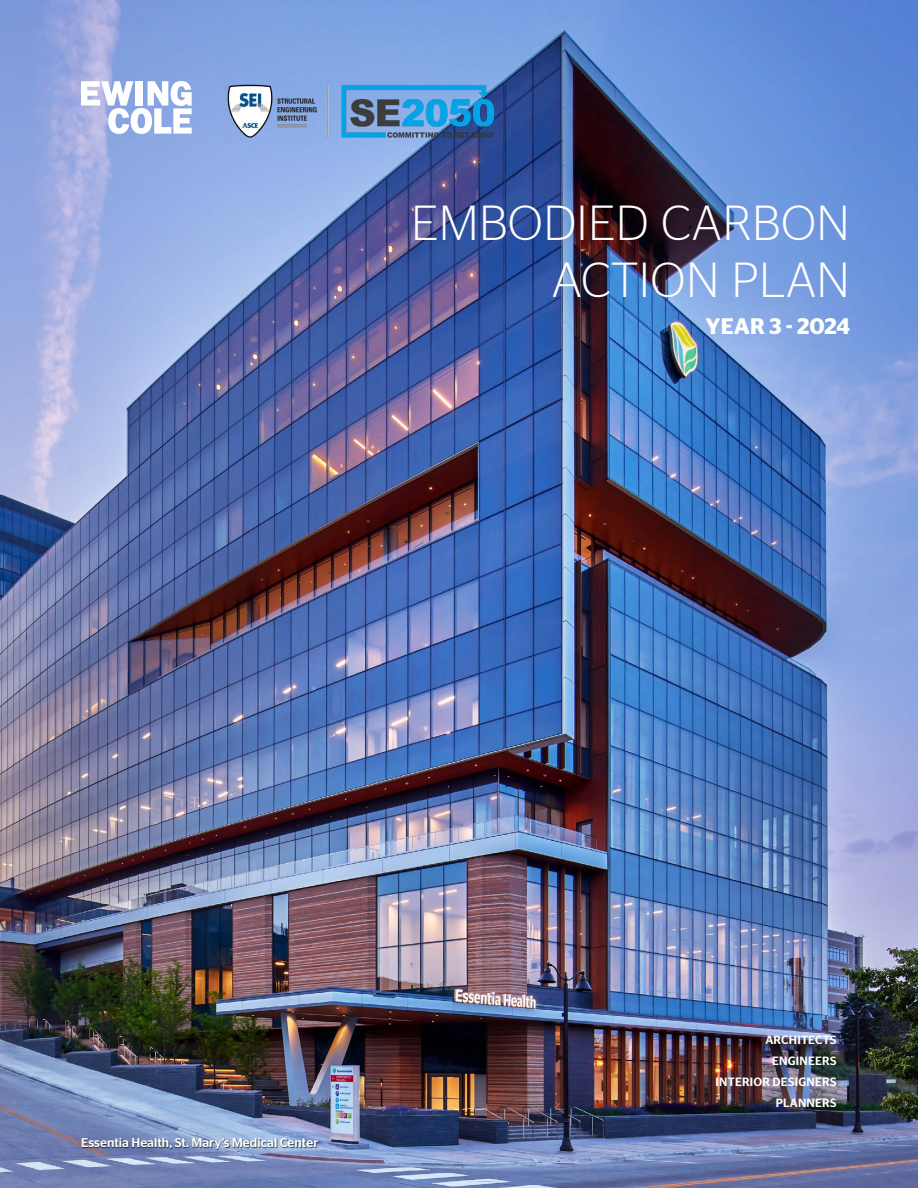
<style>
.page{position:relative;width:918px;height:1188px;background:#fff}
.page>*{position:absolute;margin:0;border:0;box-sizing:border-box;transform-origin:0 0}
.t1{font:300 49.2px/57px "Stag Sans";letter-spacing:.01em;color:#fff;text-align:right}
.t2{font:600 22.5px "Stag Sans";letter-spacing:.01em;color:#fff}
.t3{font:500 12.75px "Stag Sans";color:#fff}
.t4{font:500 12px/21px "Stag Sans";letter-spacing:.02em;color:#fff;text-align:right}
</style>
<div class="page">
<img style="left:0;top:0;width:918px;height:1188px">
<svg style="left:81px;top:81px;width:111px;height:53px"></svg>
<img style="left:225px;top:81px;width:275px;height:62px">
<div style="left:82px;top:1137px;width:238px;height:13px;background:#000;opacity:.75"></div>
<h1 class="t1" style="left:411px;top:194px;width:440px">EMBODIED CARBON<br>ACTION PLAN</h1>
<h2 class="t2" style="left:706px;top:314px;width:146px">YEAR 3 - 2024</h2>
<p class="t3" style="left:81px;top:1135px;width:239px">Essentia Health, St. Mary’s Medical Center</p>
<p class="t4" style="left:716px;top:1029px;width:122px">ARCHITECTS<br>ENGINEERS<br>INTERIOR DESIGNERS<br>PLANNERS</p>
</div>
